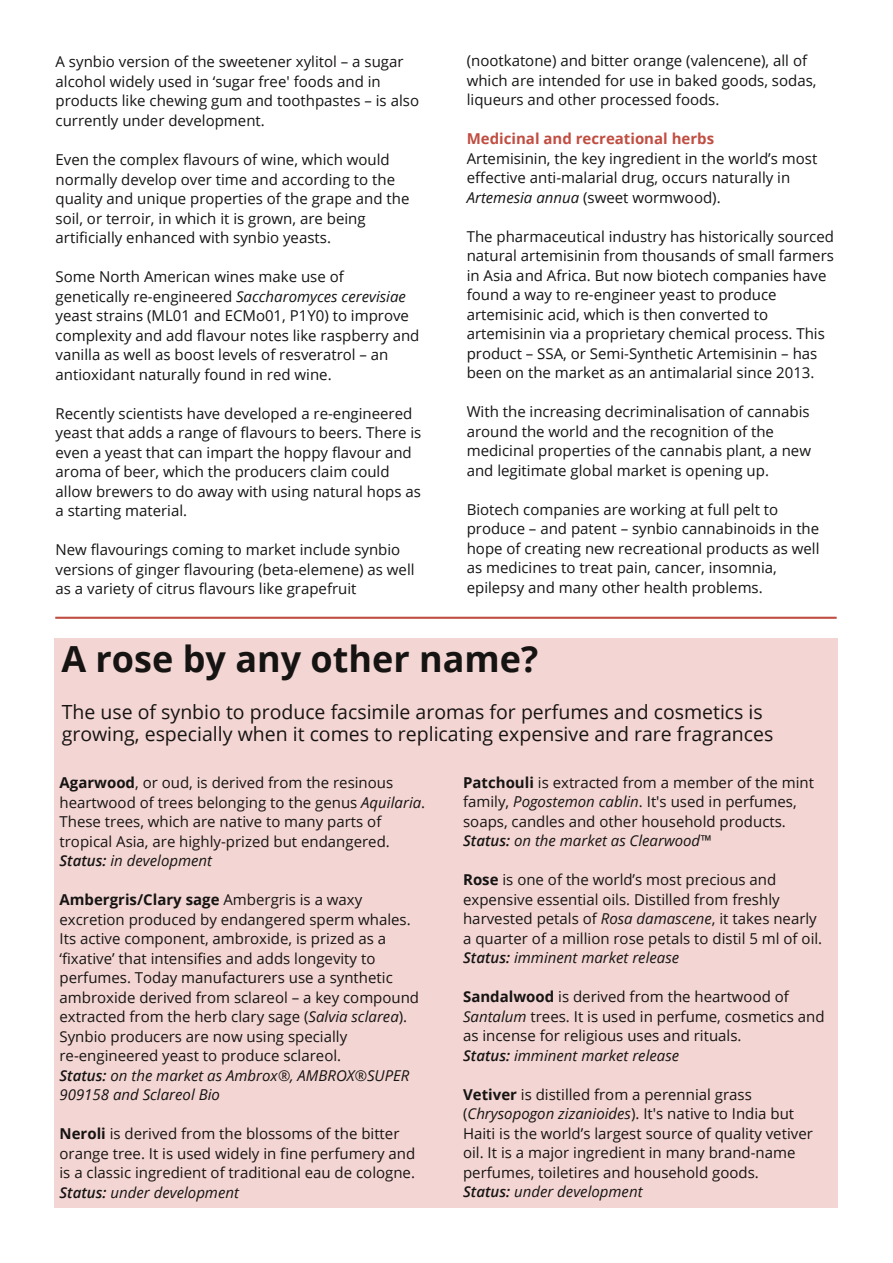
<style>
.page{position:relative;width:893px;height:1263px;background:#fff}
.page>*{position:absolute;margin:0;border:0;box-sizing:border-box;transform-origin:0 0}
.t1{font:700 36px "Open Sans";color:#161413}
.t2{font:19.5px/22.5px "Open Sans";color:#161413}
.t3{font:15px/19.5px "Open Sans";color:#161413}
.t4{font:700 15px "Open Sans";color:#c14e42}
.s1{font-style:italic}
.s2{font-weight:700}
.s3{font-weight:600;font-style:italic}
</style>
<div class="page">
<div style="left:54px;top:638px;width:784px;height:570px;background:#f3d6d3"></div>
<hr style="left:55px;top:617px;width:782px;height:2px;background:#c14e42">
<p class="t3" style="left:56px;top:51px;width:365px">A synbio version of the sweetener xylitol – a sugar alcohol widely used in ‘sugar free' foods and in products like chewing gum and toothpastes – is also currently under development.</p>
<p class="t3" style="left:56px;top:150px;width:355px">Even the complex flavours of wine, which would normally develop over time and according to the quality and unique properties of the grape and the soil, or terroir, in which it is grown, are being artificially enhanced with synbio yeasts.</p>
<p class="t3" style="left:56px;top:267px;width:365px">Some North American wines make use of genetically re-engineered <span class="s1">Saccharomyces cerevisiae </span>yeast strains (ML01 and ECMo01, P1Y0) to improve complexity and add flavour notes like raspberry and vanilla as well as boost levels of resveratrol – an antioxidant naturally found in red wine.</p>
<p class="t3" style="left:56px;top:403px;width:367px">Recently scientists have developed a re-engineered yeast that adds a range of flavours to beers. There is even a yeast that can impart the hoppy flavour and aroma of beer, which the producers claim could allow brewers to do away with using natural hops as a starting material.</p>
<p class="t3" style="left:56px;top:540px;width:360px">New flavourings coming to market include synbio versions of ginger flavouring (beta-elemene) as well as a variety of citrus flavours like grapefruit</p>
<p class="t3" style="left:467px;top:50px;width:351px">(nootkatone) and bitter orange (valencene), all of which are intended for use in baked goods, sodas, liqueurs and other processed foods.</p>
<p class="t4" style="left:467px;top:128px;width:249px">Medicinal and recreational herbs</p>
<p class="t3" style="left:467px;top:148px;width:352px">Artemisinin, the key ingredient in the world’s most effective anti-malarial drug, occurs naturally in<br><span class="s1">Artemesia annua</span> (sweet wormwood).</p>
<p class="t3" style="left:467px;top:226px;width:369px">The pharmaceutical industry has historically sourced natural artemisinin from thousands of small farmers in Asia and Africa. But now biotech companies have found a way to re-engineer yeast to produce artemisinic acid, which is then converted to artemisinin via a proprietary chemical process. This product – SSA, or Semi-Synthetic Artemisinin – has been on the market as an antimalarial since 2013.</p>
<p class="t3" style="left:467px;top:401px;width:346px">With the increasing decriminalisation of cannabis around the world and the recognition of the medicinal properties of the cannabis plant, a new and legitimate global market is opening up.</p>
<p class="t3" style="left:467px;top:499px;width:354px">Biotech companies are working at full pelt to produce – and patent – synbio cannabinoids in the hope of creating new recreational products as well as medicines to treat pain, cancer, insomnia, epilepsy and many other health problems.</p>
<h1 class="t1" style="left:61px;top:633px;width:478px">A rose by any other name?</h1>
<h2 class="t2" style="left:62px;top:700px;width:713px">The use of synbio to produce facsimile aromas for perfumes and cosmetics is growing, especially when it comes to replicating expensive and rare fragrances</h2>
<p class="t3" style="left:60px;top:772px;width:367px"><span class="s2">Agarwood</span>, or oud, is derived from the resinous heartwood of trees belonging to the genus <span class="s1">Aquilaria</span>.<br>These trees, which are native to many parts of tropical Asia, are highly-prized but endangered.<br><span class="s3">Status:</span> <span class="s1">in development</span></p>
<p class="t3" style="left:60px;top:889px;width:361px"><span class="s2">Ambergris/Clary sage</span> Ambergris is a waxy excretion produced by endangered sperm whales.<br>Its active component, ambroxide, is prized as a ‘fixative’ that intensifies and adds longevity to perfumes. Today manufacturers use a synthetic ambroxide derived from sclareol – a key compound extracted from the herb clary sage (<span class="s1">Salvia sclarea</span>).<br>Synbio producers are now using specially re-engineered yeast to produce sclareol.<br><span class="s3">Status:</span> <span class="s1">on the market as Ambrox®, AMBROX®SUPER 909158 and Sclareol Bio</span></p>
<p class="t3" style="left:60px;top:1123px;width:357px"><span class="s2">Neroli</span> is derived from the blossoms of the bitter orange tree. It is used widely in fine perfumery and is a classic ingredient of traditional eau de cologne.<br><span class="s3">Status:</span> <span class="s1">under development</span></p>
<p class="t3" style="left:463px;top:772px;width:352px"><span class="s2">Patchouli</span> is extracted from a member of the mint family, <span class="s1">Pogostemon cablin</span>. It's used in perfumes, soaps, candles and other household products.<br><span class="s3">Status:</span> <span class="s1">on the market as Clearwood™</span></p>
<p class="t3" style="left:463px;top:870px;width:361px"><span class="s2">Rose</span> is one of the world’s most precious and expensive essential oils. Distilled from freshly harvested petals of <span class="s1">Rosa damascene</span>, it takes nearly a quarter of a million rose petals to distil 5 ml of oil.<br><span class="s3">Status:</span> <span class="s1">imminent market release</span></p>
<p class="t3" style="left:463px;top:987px;width:363px"><span class="s2">Sandalwood</span> is derived from the heartwood of <span class="s1">Santalum</span> trees. It is used in perfume, cosmetics and as incense for religious uses and rituals.<br><span class="s3">Status:</span> <span class="s1">imminent market release</span></p>
<p class="t3" style="left:463px;top:1084px;width:351px"><span class="s2">Vetiver</span> is distilled from a perennial grass (<span class="s1">Chrysopogon zizanioides</span>). It's native to India but Haiti is the world’s largest source of quality vetiver oil. It is a major ingredient in many brand-name perfumes, toiletires and household goods.<br><span class="s3">Status:</span> <span class="s1">under development</span></p>
</div>
